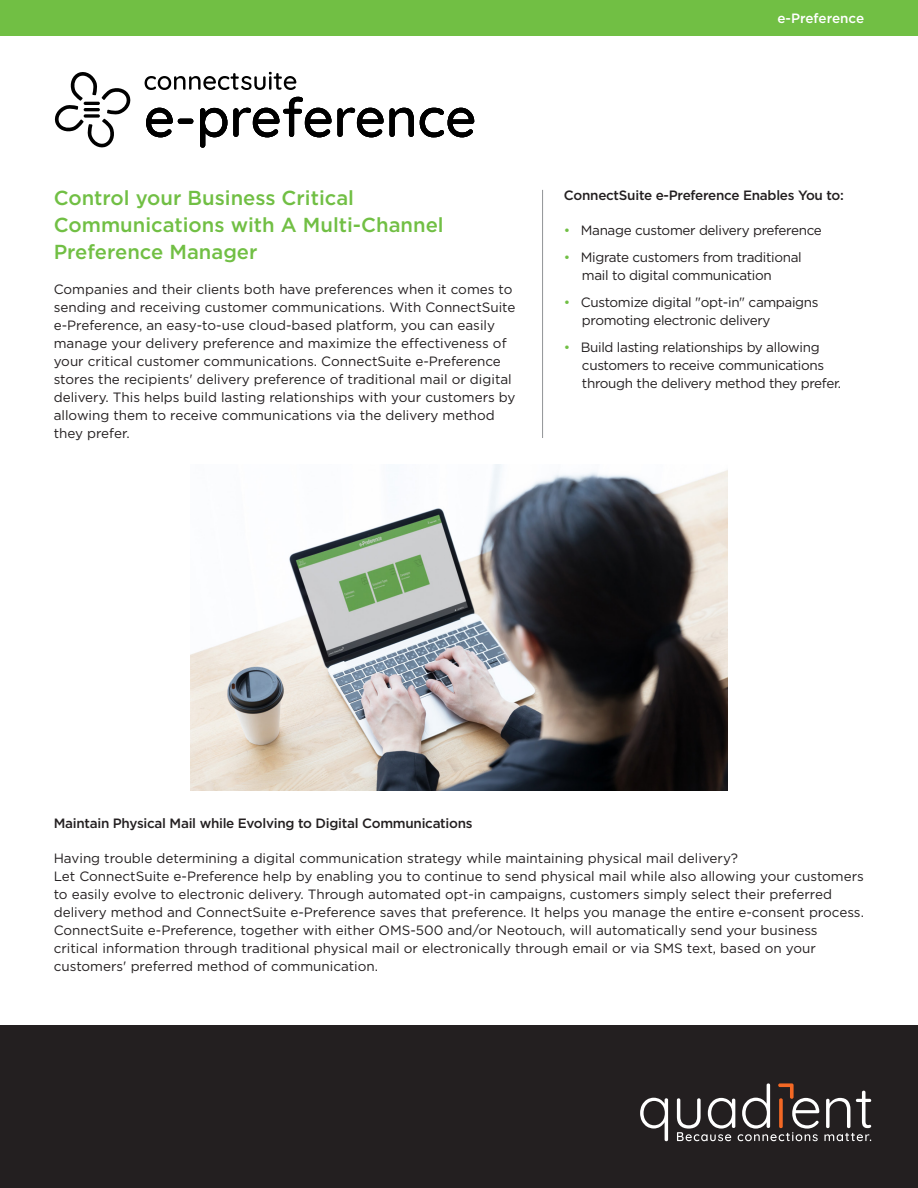
<style>
.page{position:relative;width:918px;height:1188px;background:#fff}
.page>*{position:absolute;margin:0;border:0;box-sizing:border-box;transform-origin:0 0}
.Neo_Sub_1{font:500 20.25px/27px "Gotham";color:#71bf44}
.Neo_Body_Txt{font:13.5px/18px "Gotham";color:#231f20}
.Neo_Bullet_Body{font:13.5px/18px "Gotham";letter-spacing:-.025em;color:#231f20}
.Neo_Sub_2{font:500 13.5px "Gotham";letter-spacing:-.02em;color:#231f20}
.t1{font:500 13.5px "Gotham";color:#fff}
.s1{color:#71bf44}
</style>
<div class="page">
<div style="left:0;top:0;width:918px;height:36px;background:#71bf44"></div>
<div style="left:0;top:1025px;width:918px;height:163px;background:#231f20"></div>
<hr style="left:542px;top:190px;width:1px;height:248px;background:#919396">
<img style="left:191px;top:465px;width:536px;height:326px">
<svg style="left:640px;top:1098px;width:28px;height:43px"></svg>
<svg style="left:677px;top:1083px;width:194px;height:58px"></svg>
<svg style="left:145px;top:72px;width:151px;height:18px"></svg>
<svg style="left:146px;top:108px;width:47px;height:29px"></svg>
<svg style="left:200px;top:108px;width:27px;height:40px"></svg>
<svg style="left:233px;top:97px;width:151px;height:40px"></svg>
<svg style="left:390px;top:108px;width:24px;height:29px"></svg>
<svg style="left:420px;top:108px;width:54px;height:29px"></svg>
<svg style="left:54px;top:72px;width:77px;height:76px"></svg>
<p class="t1" style="left:777px;top:10px;width:88px">e-Preference</p>
<p class="Neo_Sub_1" style="left:54px;top:184px;width:392px">Control your Business Critical<br>Communications with A Multi-Channel<br>Preference Manager</p>
<p class="Neo_Body_Txt" style="left:54px;top:280px;width:463px">Companies and their clients both have preferences when it comes to sending and receiving customer communications. With ConnectSuite e-Preference, an easy-to-use cloud-based platform, you can easily manage your delivery preference and maximize the effectiveness of your critical customer communications. ConnectSuite e-Preference stores the recipients' delivery preference of traditional mail or digital delivery. This helps build lasting relationships with your customers by allowing them to receive communications via the delivery method they prefer.</p>
<p class="Neo_Sub_2" style="left:564px;top:186px;width:281px">ConnectSuite e-Preference Enables You to:</p>
<p class="Neo_Bullet_Body" style="left:564px;top:221px;width:259px"><span class="s1">•</span> Manage customer delivery preference</p>
<p class="Neo_Bullet_Body" style="left:582px;top:248px;width:221px;text-indent:-18px"><span class="s1">•</span> Migrate customers from traditional mail to digital communication</p>
<p class="Neo_Bullet_Body" style="left:582px;top:293px;width:238px;text-indent:-18px"><span class="s1">•</span> Customize digital "opt-in" campaigns promoting electronic delivery</p>
<p class="Neo_Bullet_Body" style="left:582px;top:338px;width:261px;text-indent:-18px"><span class="s1">•</span> Build lasting relationships by allowing customers to receive communications through the delivery method they prefer.</p>
<p class="Neo_Sub_2" style="left:54px;top:815px;width:420px">Maintain Physical Mail while Evolving to Digital Communications</p>
<p class="Neo_Body_Txt" style="left:54px;top:849px;width:812px">Having trouble determining a digital communication strategy while maintaining physical mail delivery?<br>Let ConnectSuite e-Preference help by enabling you to continue to send physical mail while also allowing your customers to easily evolve to electronic delivery. Through automated opt-in campaigns, customers simply select their preferred delivery method and ConnectSuite e-Preference saves that preference. It helps you manage the entire e-consent process.<br>ConnectSuite e-Preference, together with either OMS-500 and/or Neotouch, will automatically send your business critical information through traditional physical mail or electronically through email or via SMS text, based on your customers' preferred method of communication.</p>
</div>
